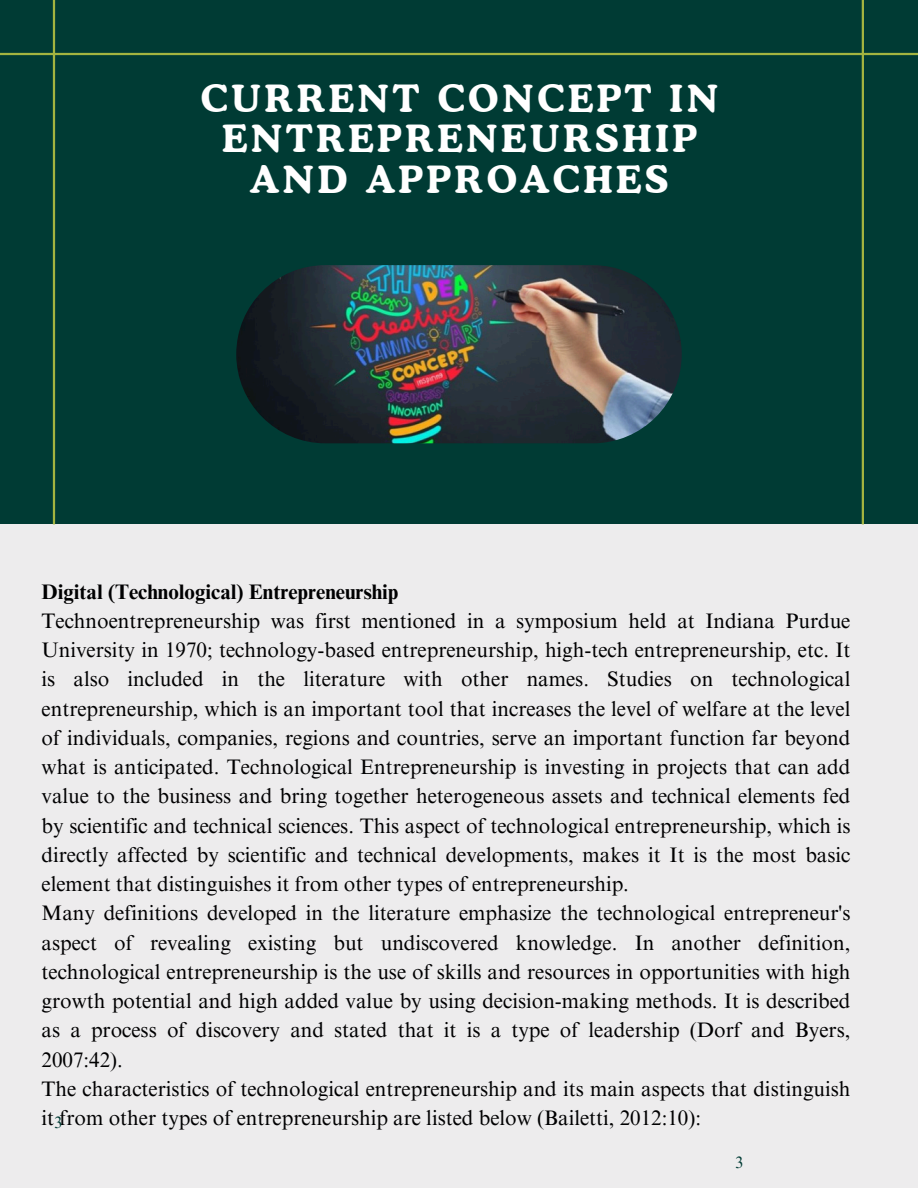
<style>
.page{position:relative;width:918px;height:1188px;background:#edeced}
.page>*{position:absolute;margin:0;border:0;box-sizing:border-box;transform-origin:0 0}
.t1{font:700 37.35px/40.5px "Cooper BT";letter-spacing:.1em;color:#fff;text-align:center}
.t2{font:21px/29.2px "Times NRMT Pro";color:#000001;text-align:justify}
.t3{font:700 21px "Times NRMT Pro";color:#000001}
.t4{font:16.5px "Times NRMT Pro";color:#003b34}
</style>
<div class="page">
<div style="left:0;top:0;width:918px;height:524px;background:#003b34"></div>
<img style="left:236px;top:265px;width:446px;height:178px;border-radius:89px">
<hr style="left:53px;top:0;width:2px;height:524px;background:#a3b440">
<hr style="left:862px;top:0;width:2px;height:524px;background:#a3b440">
<hr style="left:0;top:53px;width:918px;height:2px;background:#a3b440">
<p class="t1" style="left:201px;top:77px;width:519px">CURRENT CONCEPT IN<br>ENTREPRENEURSHIP<br>AND APPROACHES</p>
<p class="t3" style="left:42px;top:584px;width:358px">Digital (Technological) Entrepreneurship</p>
<p class="t2" style="left:42px;top:609px;width:810px">Technoentrepreneurship was first mentioned in a symposium held at Indiana Purdue University in 1970; technology-based entrepreneurship, high-tech entrepreneurship, etc. It is also included in the literature with other names. Studies on technological entrepreneurship, which is an important tool that increases the level of welfare at the level of individuals, companies, regions and countries, serve an important function far beyond what is anticipated. Technological Entrepreneurship is investing in projects that can add value to the business and bring together heterogeneous assets and technical elements fed by scientific and technical sciences. This aspect of technological entrepreneurship, which is directly affected by scientific and technical developments, makes it It is the most basic element that distinguishes it from other types of entrepreneurship.</p>
<p class="t2" style="left:42px;top:901px;width:810px">Many definitions developed in the literature emphasize the technological entrepreneur's aspect of revealing existing but undiscovered knowledge. In another definition, technological entrepreneurship is the use of skills and resources in opportunities with high growth potential and high added value by using decision-making methods. It is described as a process of discovery and stated that it is a type of leadership (Dorf and Byers, 2007:42).</p>
<p class="t2" style="left:42px;top:1077px;width:810px">The characteristics of technological entrepreneurship and its main aspects that distinguish it from other types of entrepreneurship are listed below (Bailetti, 2012:10):</p>
<p class="t4" style="left:54px;top:1116px;width:10px">3</p>
<p class="t4" style="left:735px;top:1156px;width:10px">3</p>
</div>
